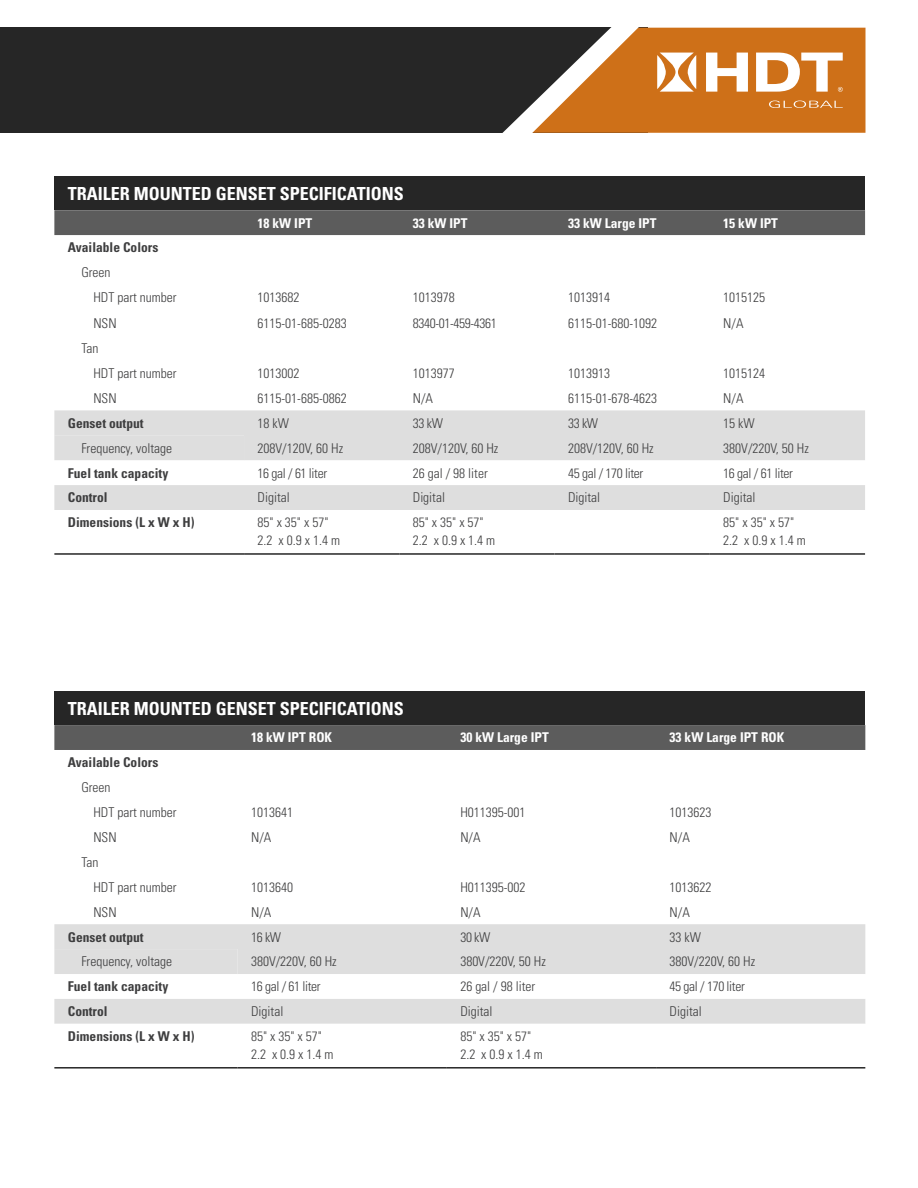
<style>
.page{position:relative;width:918px;height:1188px;background:#fff}
.page>*{position:absolute;margin:0;border:0;box-sizing:border-box;transform-origin:0 0}
.Paragraph_Style_1{font:700 condensed 18px "Univers LT Std";color:#fff}
.HDT_DS_Data_Text{font:300 condensed 13.5px "Univers LT Std";color:#3e3e3f}
.HDT_DS_Data_Subhead{font:700 condensed 13.5px "Univers LT Std";color:#3e3e3f}
.HDT_DS_Data_Text-2{font:300 condensed 13.5px "Univers LT Std";letter-spacing:-.025em;color:#3e3e3f}
.HDT_DS_Data_Subhead-2{font:700 condensed 13.5px "Univers LT Std";color:#fff}
</style>
<div class="page">
<div style="left:0;top:28px;width:648px;height:105px;background:#262626"></div>
<svg style="left:501px;top:27px;width:365px;height:106px"></svg>
<div style="left:54px;top:176px;width:811px;height:34px;background:#262626"></div>
<div style="left:54px;top:210px;width:811px;height:25px;background:#5c5c5c"></div>
<div style="left:54px;top:410px;width:811px;height:25px;background:#dedede"></div>
<svg style="left:54px;top:435px;width:811px;height:75px;fill:#dedede"></svg>
<hr style="left:54px;top:553px;width:190px;height:2px;background:#262626">
<hr style="left:244px;top:553px;width:155px;height:2px;background:#262626">
<hr style="left:399px;top:553px;width:156px;height:2px;background:#262626">
<hr style="left:555px;top:553px;width:155px;height:2px;background:#262626">
<hr style="left:710px;top:553px;width:155px;height:2px;background:#262626">
<div style="left:54px;top:691px;width:811px;height:34px;background:#262626"></div>
<div style="left:54px;top:725px;width:811px;height:25px;background:#5c5c5c"></div>
<div style="left:54px;top:924px;width:811px;height:25px;background:#dedede"></div>
<svg style="left:54px;top:949px;width:811px;height:75px;fill:#dedede"></svg>
<hr style="left:54px;top:1067px;width:184px;height:2px;background:#262626">
<hr style="left:238px;top:1067px;width:209px;height:2px;background:#262626">
<hr style="left:447px;top:1067px;width:209px;height:2px;background:#262626">
<hr style="left:656px;top:1067px;width:209px;height:2px;background:#262626">
<p class="Paragraph_Style_1" style="left:68px;top:182px;width:337px">TRAILER MOUNTED GENSET SPECIFICATIONS</p>
<p class="HDT_DS_Data_Subhead-2" style="left:258px;top:214px;width:56px">18 kW IPT</p>
<p class="HDT_DS_Data_Subhead-2" style="left:413px;top:214px;width:56px">33 kW IPT</p>
<p class="HDT_DS_Data_Subhead-2" style="left:568px;top:214px;width:90px">33 kW Large IPT</p>
<p class="HDT_DS_Data_Subhead-2" style="left:723px;top:214px;width:56px">15 kW IPT</p>
<p class="HDT_DS_Data_Subhead" style="left:68px;top:239px;width:92px">Available Colors</p>
<p class="HDT_DS_Data_Text" style="left:81px;top:264px;width:31px">Green</p>
<p class="HDT_DS_Data_Text" style="left:93px;top:289px;width:85px">HDT part number</p>
<p class="HDT_DS_Data_Text" style="left:258px;top:289px;width:43px">1013682</p>
<p class="HDT_DS_Data_Text" style="left:413px;top:289px;width:43px">1013978</p>
<p class="HDT_DS_Data_Text" style="left:568px;top:289px;width:43px">1013914</p>
<p class="HDT_DS_Data_Text" style="left:723px;top:289px;width:43px">1015125</p>
<p class="HDT_DS_Data_Text" style="left:93px;top:315px;width:25px">NSN</p>
<p class="HDT_DS_Data_Text" style="left:258px;top:315px;width:91px">6115-01-685-0283</p>
<p class="HDT_DS_Data_Text-2" style="left:413px;top:315px;width:86px">8340-01-459-4361</p>
<p class="HDT_DS_Data_Text" style="left:568px;top:315px;width:91px">6115-01-680-1092</p>
<p class="HDT_DS_Data_Text" style="left:723px;top:315px;width:22px">N/A</p>
<p class="HDT_DS_Data_Text" style="left:81px;top:340px;width:18px">Tan</p>
<p class="HDT_DS_Data_Text" style="left:93px;top:365px;width:85px">HDT part number</p>
<p class="HDT_DS_Data_Text" style="left:258px;top:365px;width:43px">1013002</p>
<p class="HDT_DS_Data_Text" style="left:413px;top:365px;width:43px">1013977</p>
<p class="HDT_DS_Data_Text" style="left:568px;top:365px;width:43px">1013913</p>
<p class="HDT_DS_Data_Text" style="left:723px;top:365px;width:43px">1015124</p>
<p class="HDT_DS_Data_Text" style="left:93px;top:390px;width:25px">NSN</p>
<p class="HDT_DS_Data_Text" style="left:258px;top:390px;width:91px">6115-01-685-0862</p>
<p class="HDT_DS_Data_Text" style="left:413px;top:390px;width:22px">N/A</p>
<p class="HDT_DS_Data_Text" style="left:568px;top:390px;width:91px">6115-01-678-4623</p>
<p class="HDT_DS_Data_Text" style="left:723px;top:390px;width:22px">N/A</p>
<p class="HDT_DS_Data_Subhead" style="left:68px;top:415px;width:77px">Genset output</p>
<p class="HDT_DS_Data_Text" style="left:258px;top:415px;width:33px">18 kW</p>
<p class="HDT_DS_Data_Text" style="left:413px;top:415px;width:32px">33 kW</p>
<p class="HDT_DS_Data_Text" style="left:568px;top:415px;width:32px">33 kW</p>
<p class="HDT_DS_Data_Text" style="left:723px;top:415px;width:33px">15 kW</p>
<p class="HDT_DS_Data_Text" style="left:81px;top:440px;width:92px">Frequency, voltage</p>
<p class="HDT_DS_Data_Text" style="left:258px;top:440px;width:87px">208V/120V, 60 Hz</p>
<p class="HDT_DS_Data_Text" style="left:413px;top:440px;width:87px">208V/120V, 60 Hz</p>
<p class="HDT_DS_Data_Text" style="left:568px;top:440px;width:87px">208V/120V, 60 Hz</p>
<p class="HDT_DS_Data_Text" style="left:723px;top:440px;width:87px">380V/220V, 50 Hz</p>
<p class="HDT_DS_Data_Subhead" style="left:68px;top:464px;width:102px">Fuel tank capacity</p>
<p class="HDT_DS_Data_Text-2" style="left:258px;top:465px;width:71px">16 gal / 61 liter</p>
<p class="HDT_DS_Data_Text" style="left:413px;top:465px;width:76px">26 gal / 98 liter</p>
<p class="HDT_DS_Data_Text-2" style="left:568px;top:465px;width:77px">45 gal / 170 liter</p>
<p class="HDT_DS_Data_Text-2" style="left:723px;top:465px;width:71px">16 gal / 61 liter</p>
<p class="HDT_DS_Data_Subhead" style="left:68px;top:489px;width:41px">Control</p>
<p class="HDT_DS_Data_Text" style="left:258px;top:490px;width:34px">Digital</p>
<p class="HDT_DS_Data_Text" style="left:413px;top:490px;width:34px">Digital</p>
<p class="HDT_DS_Data_Text" style="left:568px;top:490px;width:34px">Digital</p>
<p class="HDT_DS_Data_Text" style="left:723px;top:490px;width:34px">Digital</p>
<p class="HDT_DS_Data_Subhead" style="left:68px;top:514px;width:128px">Dimensions (L x W x H)</p>
<p class="HDT_DS_Data_Text" style="left:258px;top:514px;width:72px">85" x 35" x 57"</p>
<p class="HDT_DS_Data_Text" style="left:258px;top:532px;width:84px">2.2 x 0.9 x 1.4 m</p>
<p class="HDT_DS_Data_Text" style="left:413px;top:514px;width:72px">85" x 35" x 57"</p>
<p class="HDT_DS_Data_Text" style="left:413px;top:532px;width:84px">2.2 x 0.9 x 1.4 m</p>
<p class="HDT_DS_Data_Text" style="left:723px;top:514px;width:72px">85" x 35" x 57"</p>
<p class="HDT_DS_Data_Text" style="left:723px;top:532px;width:84px">2.2 x 0.9 x 1.4 m</p>
<p class="Paragraph_Style_1" style="left:68px;top:697px;width:337px">TRAILER MOUNTED GENSET SPECIFICATIONS</p>
<p class="HDT_DS_Data_Subhead-2" style="left:251px;top:729px;width:82px">18 kW IPT ROK</p>
<p class="HDT_DS_Data_Subhead-2" style="left:460px;top:729px;width:90px">30 kW Large IPT</p>
<p class="HDT_DS_Data_Subhead-2" style="left:670px;top:729px;width:116px">33 kW Large IPT ROK</p>
<p class="HDT_DS_Data_Subhead" style="left:68px;top:754px;width:92px">Available Colors</p>
<p class="HDT_DS_Data_Text" style="left:81px;top:779px;width:31px">Green</p>
<p class="HDT_DS_Data_Text" style="left:93px;top:804px;width:85px">HDT part number</p>
<p class="HDT_DS_Data_Text" style="left:251px;top:804px;width:43px">1013641</p>
<p class="HDT_DS_Data_Text" style="left:460px;top:804px;width:67px">H011395-001</p>
<p class="HDT_DS_Data_Text" style="left:670px;top:804px;width:43px">1013623</p>
<p class="HDT_DS_Data_Text" style="left:93px;top:829px;width:25px">NSN</p>
<p class="HDT_DS_Data_Text" style="left:251px;top:829px;width:22px">N/A</p>
<p class="HDT_DS_Data_Text" style="left:460px;top:829px;width:22px">N/A</p>
<p class="HDT_DS_Data_Text" style="left:670px;top:829px;width:22px">N/A</p>
<p class="HDT_DS_Data_Text" style="left:81px;top:854px;width:18px">Tan</p>
<p class="HDT_DS_Data_Text" style="left:93px;top:879px;width:85px">HDT part number</p>
<p class="HDT_DS_Data_Text" style="left:251px;top:879px;width:43px">1013640</p>
<p class="HDT_DS_Data_Text" style="left:460px;top:879px;width:67px">H011395-002</p>
<p class="HDT_DS_Data_Text" style="left:670px;top:879px;width:43px">1013622</p>
<p class="HDT_DS_Data_Text" style="left:93px;top:904px;width:25px">NSN</p>
<p class="HDT_DS_Data_Text" style="left:251px;top:904px;width:22px">N/A</p>
<p class="HDT_DS_Data_Text" style="left:460px;top:904px;width:22px">N/A</p>
<p class="HDT_DS_Data_Text" style="left:670px;top:904px;width:22px">N/A</p>
<p class="HDT_DS_Data_Subhead" style="left:68px;top:928px;width:77px">Genset output</p>
<p class="HDT_DS_Data_Text" style="left:251px;top:929px;width:32px">16 kW</p>
<p class="HDT_DS_Data_Text" style="left:460px;top:929px;width:32px">30 kW</p>
<p class="HDT_DS_Data_Text" style="left:670px;top:929px;width:33px">33 kW</p>
<p class="HDT_DS_Data_Text" style="left:81px;top:954px;width:92px">Frequency, voltage</p>
<p class="HDT_DS_Data_Text" style="left:251px;top:954px;width:87px">380V/220V, 60 Hz</p>
<p class="HDT_DS_Data_Text" style="left:460px;top:954px;width:87px">380V/220V, 50 Hz</p>
<p class="HDT_DS_Data_Text" style="left:670px;top:954px;width:87px">380V/220V, 60 Hz</p>
<p class="HDT_DS_Data_Subhead" style="left:68px;top:978px;width:102px">Fuel tank capacity</p>
<p class="HDT_DS_Data_Text-2" style="left:251px;top:978px;width:71px">16 gal / 61 liter</p>
<p class="HDT_DS_Data_Text" style="left:460px;top:978px;width:76px">26 gal / 98 liter</p>
<p class="HDT_DS_Data_Text-2" style="left:670px;top:978px;width:77px">45 gal / 170 liter</p>
<p class="HDT_DS_Data_Subhead" style="left:68px;top:1003px;width:41px">Control</p>
<p class="HDT_DS_Data_Text" style="left:251px;top:1003px;width:34px">Digital</p>
<p class="HDT_DS_Data_Text" style="left:460px;top:1003px;width:34px">Digital</p>
<p class="HDT_DS_Data_Text" style="left:670px;top:1003px;width:34px">Digital</p>
<p class="HDT_DS_Data_Subhead" style="left:68px;top:1028px;width:128px">Dimensions (L x W x H)</p>
<p class="HDT_DS_Data_Text" style="left:251px;top:1028px;width:72px">85" x 35" x 57"</p>
<p class="HDT_DS_Data_Text" style="left:251px;top:1046px;width:84px">2.2 x 0.9 x 1.4 m</p>
<p class="HDT_DS_Data_Text" style="left:460px;top:1028px;width:72px">85" x 35" x 57"</p>
<p class="HDT_DS_Data_Text" style="left:460px;top:1046px;width:84px">2.2 x 0.9 x 1.4 m</p>
</div>
